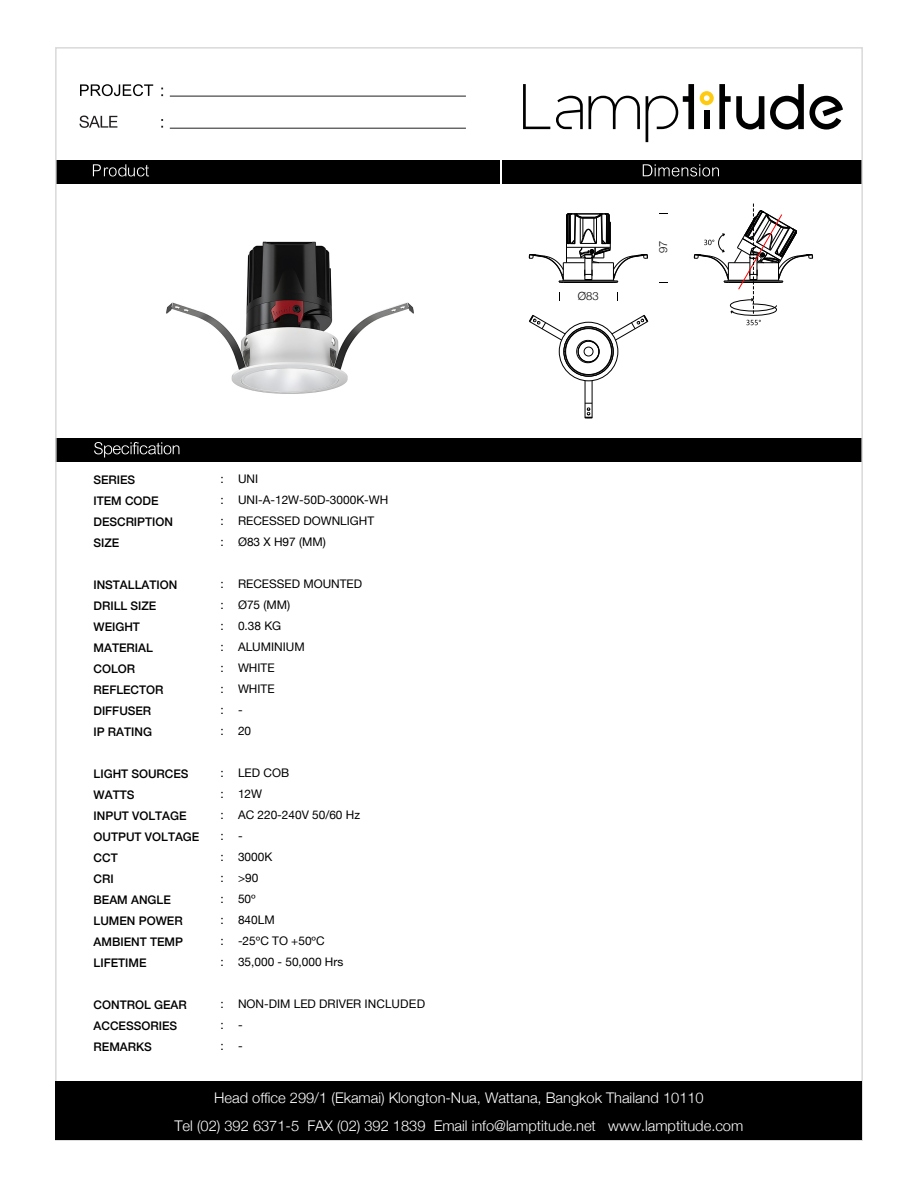
<style>
.page{position:relative;width:918px;height:1188px;background:#fff}
.page>*{position:absolute;margin:0;border:0;box-sizing:border-box;transform-origin:0 0}
.t1{font:300 14.7px/27.8px "Helvetica Neue";letter-spacing:-.005em;color:#fff;text-align:center}
.t2{font:11.85px/21px "Helvetica Neue";color:#000;text-align:justify}
.t3{font:500 11.85px/21px "Helvetica Neue";color:#000}
.t4{font:300 11.25px "Helvetica Neue";color:#000}
.s1{font-family:"Arial Unicode MS"}
</style>
<div class="page">
<div style="left:56px;top:438px;width:806px;height:23px;background:#000"></div>
<div style="left:503px;top:160px;width:359px;height:23px;background:#000"></div>
<div style="left:56px;top:160px;width:444px;height:23px;background:#000"></div>
<svg style="left:93px;top:164px;width:56px;height:12px"></svg>
<svg style="left:643px;top:164px;width:76px;height:12px"></svg>
<svg style="left:94px;top:442px;width:85px;height:16px"></svg>
<svg style="left:80px;top:116px;width:37px;height:12px"></svg>
<hr style="left:170px;top:96px;width:296px;height:1px;background:#231f20">
<hr style="left:170px;top:128px;width:296px;height:1px;background:#231f20">
<svg style="left:80px;top:84px;width:73px;height:12px"></svg>
<div style="left:56px;top:1081px;width:806px;height:59px;background:#000"></div>
<svg style="left:523px;top:84px;width:27px;height:45px"></svg>
<svg style="left:589px;top:96px;width:51px;height:33px"></svg>
<svg style="left:556px;top:96px;width:27px;height:33px"></svg>
<svg style="left:646px;top:84px;width:48px;height:58px"></svg>
<svg style="left:700px;top:84px;width:64px;height:46px"></svg>
<svg style="left:770px;top:84px;width:73px;height:46px"></svg>
<img style="left:166px;top:241px;width:248px;height:153px">
<hr style="left:592px;top:381px;width:1px;height:37px;background:#000">
<hr style="left:585px;top:381px;width:1px;height:37px;background:#000">
<div style="left:559px;top:322px;width:59px;height:59px;border:1px solid #000;border-radius:50%"></div>
<div style="left:564px;top:327px;width:49px;height:49px;border:1px solid #000;border-radius:50%"></div>
<div style="left:565px;top:328px;width:47px;height:47px;border:1px solid #000;border-radius:50%"></div>
<svg style="left:585px;top:403px;width:7px;height:16px"></svg>
<svg style="left:612px;top:315px;width:36px;height:25px"></svg>
<svg style="left:529px;top:315px;width:37px;height:25px"></svg>
<svg style="left:576px;top:340px;width:23px;height:23px"></svg>
<svg style="left:694px;top:204px;width:119px;height:121px"></svg>
<svg style="left:529px;top:213px;width:119px;height:70px"></svg>
<p class="t3" style="left:94px;top:469px;width:81px">SERIES<br>ITEM CODE<br>DESCRIPTION<br>SIZE</p>
<p class="t3" style="left:94px;top:574px;width:85px">INSTALLATION<br>DRILL SIZE<br>WEIGHT<br>MATERIAL<br>COLOR<br>REFLECTOR<br>DIFFUSER<br>IP RATING</p>
<p class="t3" style="left:94px;top:763px;width:107px">LIGHT SOURCES<br>WATTS<br>INPUT VOLTAGE<br>OUTPUT VOLTAGE<br>CCT<br>CRI<br>BEAM ANGLE<br>LUMEN POWER<br>AMBIENT TEMP<br>LIFETIME</p>
<p class="t3" style="left:94px;top:994px;width:95px">CONTROL GEAR<br>ACCESSORIES<br>REMARKS</p>
<p class="t2" style="left:221px;top:469px;width:5px">: : : :</p>
<p class="t2" style="left:221px;top:574px;width:5px">: : : : : : : :</p>
<p class="t2" style="left:221px;top:763px;width:5px">: : : : : : : : : :</p>
<p class="t2" style="left:221px;top:994px;width:5px">: : :</p>
<p class="t2" style="left:238px;top:469px;width:152px;text-align:left">UNI<br>UNI-A-12W-50D-3000K-WH<br>RECESSED DOWNLIGHT<br>Ø83 X H97 (MM)</p>
<p class="t2" style="left:238px;top:574px;width:126px;text-align:left">RECESSED MOUNTED<br>Ø75 (MM)<br>0.38 KG<br>ALUMINIUM<br>WHITE<br>WHITE<br>-<br>20</p>
<p class="t2" style="left:238px;top:763px;width:124px;text-align:left">LED COB<br>12W<br>AC 220-240V 50/60 Hz -<br>3000K<br>&gt;90<br>50º<br>840LM<br>-25ºC TO +50ºC<br>35,000 - 50,000 Hrs</p>
<p class="t2" style="left:238px;top:994px;width:189px;text-align:left">NON-DIM LED DRIVER <span class="s1">INCLUDED </span>-<br>-</p>
<p class="t4" style="left:578px;top:287px;width:22px">Ø83</p>
<p class="t4" style="left:654px;top:253px;width:14px;rotate:-90deg">97</p>
<p class="t1" style="left:175px;top:1083px;width:570px">Head office 299/1 (Ekamai) Klongton-Nua, Wattana, Bangkok Thailand 10110<br>Tel (02) 392 6371-5 FAX (02) 392 1839 Email info@lamptitude.net www.lamptitude.com</p>
</div>
